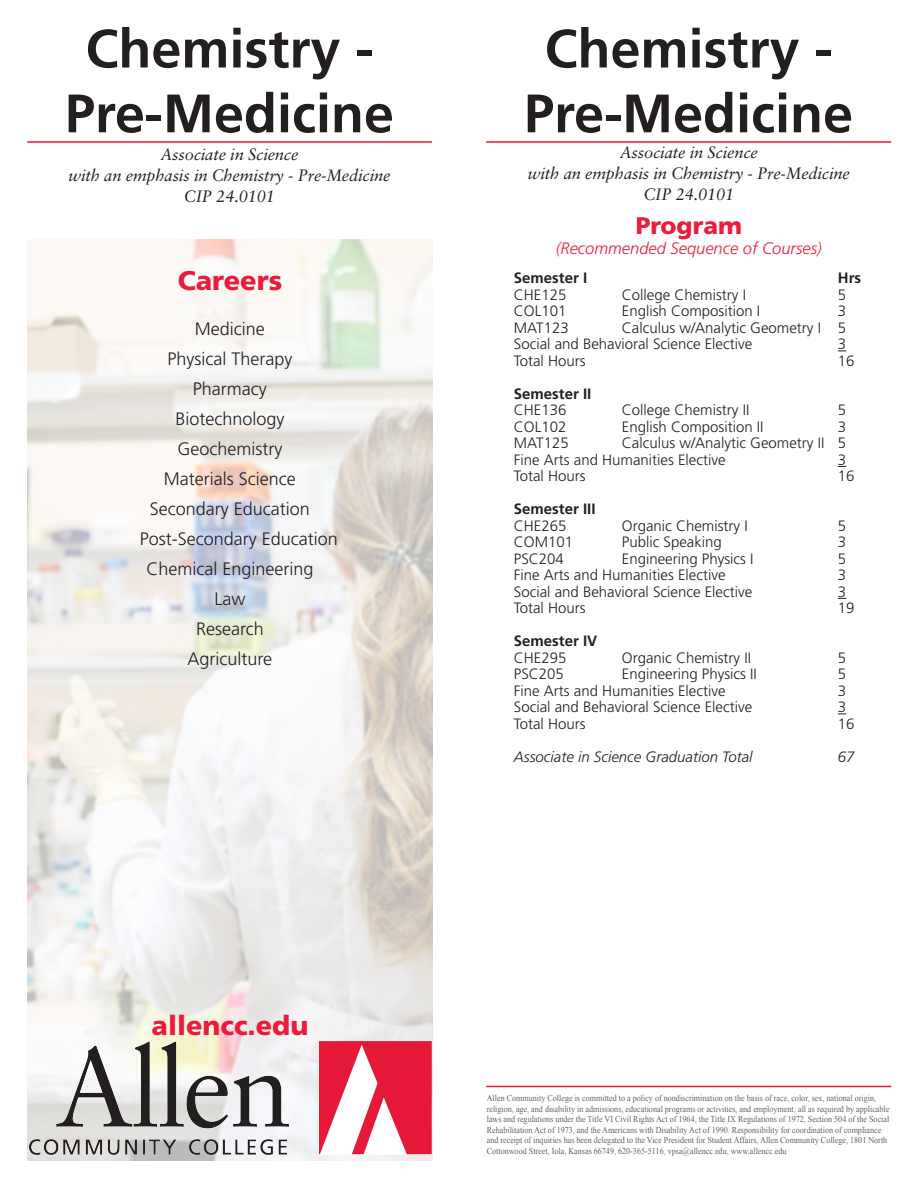
<style>
.page{position:relative;width:918px;height:1188px;background:#fff}
.page>*{position:absolute;margin:0;border:0;box-sizing:border-box;transform-origin:0 0}
.t1{font:700 54px/64.8px "Frutiger LT Std";color:#231f20;text-align:center}
.t2{font:900 27px "Frutiger LT Std";color:#ed1a3a}
.t3{font:900 24px "Frutiger LT Std";color:#ed1a3a}
.t4{font:300 18px "Frutiger LT Std";color:#231f20}
.headline_sub__italic{font:italic 16.5px/21px "Sabon LT Pro";letter-spacing:-.01em;color:#231f20;text-align:center}
.t5{font:italic 300 16.5px "Frutiger LT Std";color:#ed1a3a}
.t6{font:300 15px/16.5px "Frutiger LT Std";color:#231f20}
.t7{font:700 15px "Frutiger LT Std";color:#231f20}
.t8{font:italic 300 15px "Frutiger LT Std";color:#231f20}
.t9{font:9px/10.5px "Times New Roman";color:#636366;scale:.9 1}
</style>
<div class="page">
<img style="left:28px;top:240px;width:405px;height:921px">
<img style="left:30px;top:1041px;width:402px;height:113px">
<hr style="left:27px;top:141px;width:405px;height:2px;background:#ed1a3a">
<hr style="left:486px;top:1086px;width:405px;height:1px;background:#ed1a3a">
<hr style="left:486px;top:141px;width:405px;height:2px;background:#ed1a3a">
<p class="t1" style="left:65px;top:17px;width:331px">Chemistry -<br>Pre-Medicine</p>
<p class="headline_sub__italic" style="left:160px;top:143px;width:140px">Associate in Science</p>
<p class="headline_sub__italic" style="left:68px;top:164px;width:324px">with an emphasis in Chemistry - Pre-Medicine</p>
<p class="headline_sub__italic" style="left:184px;top:185px;width:92px">CIP 24.0101</p>
<p class="t2" style="left:178px;top:264px;width:106px">Careers</p>
<p class="t4" style="left:195px;top:319px;width:72px">Medicine</p>
<p class="t4" style="left:167px;top:349px;width:126px">Physical Therapy</p>
<p class="t4" style="left:193px;top:379px;width:75px">Pharmacy</p>
<p class="t4" style="left:175px;top:409px;width:111px">Biotechnology</p>
<p class="t4" style="left:177px;top:439px;width:106px">Geochemistry</p>
<p class="t4" style="left:164px;top:469px;width:133px">Materials Science</p>
<p class="t4" style="left:150px;top:499px;width:162px">Secondary Education</p>
<p class="t4" style="left:140px;top:529px;width:200px">Post-Secondary Education</p>
<p class="t4" style="left:146px;top:559px;width:169px">Chemical Engineering</p>
<p class="t4" style="left:214px;top:589px;width:32px">Law</p>
<p class="t4" style="left:196px;top:619px;width:69px">Research</p>
<p class="t4" style="left:188px;top:649px;width:86px">Agriculture</p>
<h1 class="t1" style="left:524px;top:17px;width:331px">Chemistry -<br>Pre-Medicine</h1>
<h3 class="headline_sub__italic" style="left:528px;top:142px;width:324px">Associate in Science<br>with an emphasis in Chemistry - Pre-Medicine<br>CIP 24.0101</h3>
<h3 class="t3" style="left:636px;top:211px;width:108px">Program</h3>
<h3 class="t5" style="left:556px;top:238px;width:267px">(Recommended Sequence of Courses)</h3>
<h3 class="t7" style="left:514px;top:269px;width:75px">Semester I</h3>
<h3 class="t7" style="left:838px;top:269px;width:25px">Hrs</h3>
<h3 class="t6" style="left:514px;top:287px;width:54px">CHE125</h3>
<h3 class="t6" style="left:838px;top:287px;width:10px">5</h3>
<h3 class="t6" style="left:514px;top:303px;width:54px">COL101</h3>
<h3 class="t6" style="left:622px;top:287px;width:140px">College Chemistry I<br>English Composition I</h3>
<h3 class="t6" style="left:838px;top:303px;width:10px">3</h3>
<h3 class="t6" style="left:514px;top:320px;width:334px;text-indent:108px">Calculus w/Analytic Geometry I 5<br>Social and Behavioral Science Elective</h3>
<h3 class="t6" style="left:514px;top:320px;width:56px">MAT123</h3>
<h3 class="t6" style="left:838px;top:336px;width:10px">3</h3>
<h3 class="t6" style="left:514px;top:353px;width:73px">Total Hours</h3>
<h3 class="t6" style="left:838px;top:353px;width:18px">16</h3>
<h3 class="t7" style="left:514px;top:385px;width:79px">Semester II</h3>
<h3 class="t6" style="left:514px;top:402px;width:54px">CHE136</h3>
<h3 class="t6" style="left:838px;top:402px;width:10px">5</h3>
<h3 class="t6" style="left:514px;top:419px;width:54px">COL102</h3>
<h3 class="t6" style="left:622px;top:402px;width:143px">College Chemistry II<br>English Composition II</h3>
<h3 class="t6" style="left:838px;top:419px;width:10px">3</h3>
<h3 class="t6" style="left:514px;top:435px;width:334px;text-indent:108px">Calculus w/Analytic Geometry II 5<br>Fine Arts and Humanities Elective</h3>
<h3 class="t6" style="left:514px;top:435px;width:56px">MAT125</h3>
<h3 class="t6" style="left:838px;top:452px;width:10px">3</h3>
<h3 class="t6" style="left:514px;top:468px;width:73px">Total Hours</h3>
<h3 class="t6" style="left:838px;top:468px;width:18px">16</h3>
<h3 class="t7" style="left:514px;top:500px;width:83px">Semester III</h3>
<h3 class="t6" style="left:838px;top:518px;width:10px">5<br>3</h3>
<h3 class="t6" style="left:514px;top:518px;width:61px">CHE265<br>COM101<br>PSC204</h3>
<h3 class="t6" style="left:622px;top:518px;width:133px">Organic Chemistry I<br>Public Speaking<br>Engineering Physics I</h3>
<h3 class="t6" style="left:838px;top:551px;width:10px;text-align:justify">5<br>3<br>3</h3>
<h3 class="t6" style="left:514px;top:567px;width:240px">Fine Arts and Humanities Elective<br>Social and Behavioral Science Elective<br>Total Hours</h3>
<h3 class="t6" style="left:838px;top:600px;width:18px">19</h3>
<h3 class="t7" style="left:514px;top:632px;width:85px">Semester IV</h3>
<h3 class="t6" style="left:514px;top:650px;width:54px">CHE295</h3>
<h3 class="t6" style="left:838px;top:650px;width:10px">5</h3>
<h3 class="t6" style="left:514px;top:666px;width:52px">PSC205</h3>
<h3 class="t6" style="left:622px;top:650px;width:137px">Organic Chemistry II<br>Engineering Physics II</h3>
<h3 class="t6" style="left:838px;top:666px;width:18px">5<br>3<br>3<br>16</h3>
<h3 class="t6" style="left:514px;top:683px;width:240px">Fine Arts and Humanities Elective<br>Social and Behavioral Science Elective<br>Total Hours</h3>
<h3 class="t8" style="left:514px;top:748px;width:240px">Associate in Science Graduation Total</h3>
<h3 class="t8" style="left:838px;top:748px;width:18px">67</h3>
<p class="t2" style="left:152px;top:1010px;width:158px">allencc.edu</p>
<p class="t9" style="left:487px;top:1093px;width:449px">Allen Community College is committed to a policy of nondiscrimination on the basis of race, color, sex, national origin, religion, age, and disability in admissions, educational programs or activities, and employment; all as required by applicable laws and regulations under the Title VI Civil Rights Act of 1964, the Title IX Regulations of 1972, Section 504 of the Social Rehabilitation Act of 1973, and the Americans with Disability Act of 1990. Responsibility for coordination of compliance and receipt of inquiries has been delegated to the Vice President for Student Affairs, Allen Community College, 1801 North Cottonwood Street, Iola, Kansas 66749, 620-365-5116, vpsa@allencc.edu, www.allencc.edu</p>
</div>
